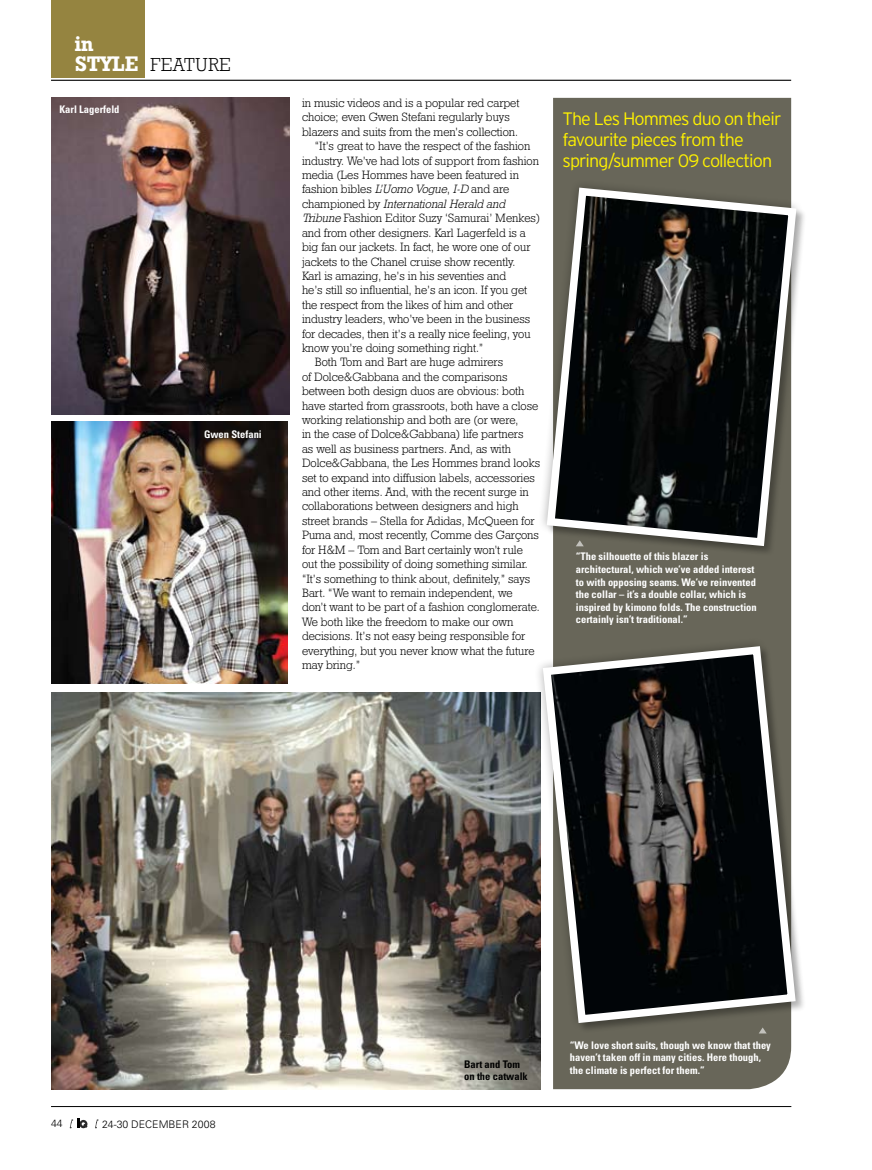
<style>
.page{position:relative;width:872px;height:1170px;background:#fff}
.page>*{position:absolute;margin:0;border:0;box-sizing:border-box;transform-origin:0 0}
.t1{font:21px/19.5px "Geometric Slab 712 BT Bold A";color:#fff}
.t2{font:18.75px "Geometric Slab 712 BT Light A";color:#000}
.t3{font:300 18px/21px "Interstate";letter-spacing:-.05em;color:#fff200}
.t4{font:12px "Geometric Slab 712 BT Light A";color:#000}
.t5{font:italic 12px "Geometric Slab 712 BT Light A";color:#000}
.t6{font:700 condensed 10.5px/12.6px "Univers";color:#fff}
.t7{font:700 condensed 10.5px/12.6px "Univers";color:#000}
.t8{font:300 10.5px "Univers";color:#000}
.s1{font-style:italic}
.s2{font-style:normal}
</style>
<div class="page">
<div style="left:553px;top:98px;width:238px;height:991px;background:#686659"></div>
<hr style="left:51px;top:1106px;width:740px;height:1px;background:#000">
<hr style="left:51px;top:80px;width:740px;height:1px;background:#000">
<svg style="left:70px;top:1118px;width:18px;height:10px"></svg>
<svg style="left:95px;top:1119px;width:3px;height:9px"></svg>
<div style="left:51px;top:0;width:94px;height:78px;background:#958440"></div>
<img style="left:51px;top:421px;width:237px;height:263px">
<img style="left:51px;top:692px;width:489px;height:397px">
<img style="left:51px;top:98px;width:238px;height:316px">
<svg style="left:553px;top:177px;width:251px;height:387px;fill:#686659"></svg>
<svg style="left:542px;top:183px;width:258px;height:367px;background:#414240"></svg>
<svg style="left:532px;top:634px;width:272px;height:405px;fill:#686659"></svg>
<svg style="left:539px;top:642px;width:260px;height:385px;background:#464543"></svg>
<svg style="left:576px;top:540px;width:8px;height:6px"></svg>
<svg style="left:758px;top:1027px;width:8px;height:6px"></svg>
<h1 class="t1" style="left:75px;top:34px;width:65px">in<br>STYLE</h1>
<h2 class="t2" style="left:150px;top:53px;width:83px">FEATURE</h2>
<p class="t6" style="left:59px;top:103px;width:62px">Karl Lagerfeld</p>
<p class="t6" style="left:204px;top:428px;width:59px">Gwen Stefani</p>
<p class="t4" style="left:302px;top:95px;width:219px">in music videos and is a popular red carpet</p>
<p class="t4" style="left:302px;top:110px;width:209px">choice; even Gwen Stefani regularly buys</p>
<p class="t4" style="left:302px;top:124px;width:218px">blazers and suits from the men’s collection.</p>
<p class="t4" style="left:315px;top:139px;width:217px">“It’s great to have the respect of the fashion</p>
<p class="t4" style="left:302px;top:153px;width:239px">industry. We’ve had lots of support from fashion</p>
<p class="t4" style="left:302px;top:167px;width:218px">media (Les Hommes have been featured in</p>
<p class="t4" style="left:302px;top:182px;width:209px">fashion bibles <span class="s1">L’Uomo Vogue</span>, <span class="s1">I-D</span> and are</p>
<p class="t5" style="left:302px;top:196px;width:208px"><span class="s2">c h a m p i o n e d b y</span> InternationalHerald and</p>
<p class="t4" style="left:302px;top:211px;width:240px"><span class="s1">Tribune</span> Fashion Editor Suzy ‘Samurai’ Menkes)</p>
<p class="t4" style="left:302px;top:225px;width:225px">and from other designers. Karl Lagerfeld is a</p>
<p class="t4" style="left:302px;top:239px;width:230px">big fan our jackets. In fact, he wore one of our</p>
<p class="t4" style="left:302px;top:254px;width:215px">jackets to the Chanel cruise show recently.</p>
<p class="t4" style="left:302px;top:268px;width:206px">Karl is amazing, he’s in his seventies and</p>
<p class="t4" style="left:302px;top:283px;width:227px">he’s still so influential, he’s an icon. If you get</p>
<p class="t4" style="left:302px;top:297px;width:213px">the respect from the likes of him and other</p>
<p class="t4" style="left:302px;top:311px;width:230px">industry leaders, who’ve been in the business</p>
<p class="t4" style="left:302px;top:326px;width:230px">for decades, then it’s a really nice feeling, you</p>
<p class="t4" style="left:302px;top:340px;width:183px">know you’re doing something right.”</p>
<p class="t4" style="left:315px;top:355px;width:190px">Both Tom and Bart are huge admirers</p>
<p class="t4" style="left:302px;top:369px;width:207px">of Dolce&amp;Gabbana and the comparisons</p>
<p class="t4" style="left:302px;top:383px;width:224px">between both design duos are obvious: both</p>
<p class="t4" style="left:302px;top:398px;width:238px">have started from grassroots, both have a close</p>
<p class="t4" style="left:302px;top:412px;width:218px">working relationship and both are (or were,</p>
<p class="t4" style="left:302px;top:427px;width:223px">in the case of Dolce&amp;Gabbana) life partners</p>
<p class="t4" style="left:302px;top:441px;width:210px">as well as business partners. And, as with</p>
<p class="t4" style="left:302px;top:455px;width:240px">Dolce&amp;Gabbana, the Les Hommes brand looks</p>
<p class="t4" style="left:302px;top:470px;width:234px">set to expand into diffusion labels, accessories</p>
<p class="t4" style="left:302px;top:484px;width:228px">and other items. And, with the recent surge in</p>
<p class="t4" style="left:302px;top:499px;width:218px">collaborations between designers and high</p>
<p class="t4" style="left:302px;top:513px;width:234px">street brands – Stella for Adidas, McQueen for</p>
<p class="t4" style="left:302px;top:527px;width:238px">Puma and, most recently, Comme des Garçons</p>
<p class="t4" style="left:302px;top:542px;width:222px">for H&amp;M – Tom and Bart certainly won’t rule</p>
<p class="t4" style="left:302px;top:556px;width:227px">out the possibility of doing something similar.</p>
<p class="t4" style="left:302px;top:571px;width:230px">“It’s something to think about, definitely,” says</p>
<p class="t4" style="left:302px;top:585px;width:212px">Bart. “We want to remain independent, we</p>
<p class="t4" style="left:302px;top:599px;width:239px">don’t want to be part of a fashion conglomerate.</p>
<p class="t4" style="left:302px;top:614px;width:213px">We both like the freedom to make our own</p>
<p class="t4" style="left:302px;top:628px;width:225px">decisions. It’s not easy being responsible for</p>
<p class="t4" style="left:302px;top:643px;width:234px">everything, but you never know what the future</p>
<p class="t4" style="left:302px;top:657px;width:60px">may bring.”</p>
<h3 class="t3" style="left:562px;top:108px;width:220px">The Les Hommes duo on their favourite pieces from the spring/summer 09 collection</h3>
<p class="t6" style="left:576px;top:550px;width:182px">“The silhouette of this blazer is architectural, which we’ve added interest to with opposing seams. We’ve reinvented the collar – it’s a double collar, which is inspired by kimono folds. The construction certainly isn’t traditional.”</p>
<p class="t8" style="left:51px;top:1117px;width:13px">44</p>
<p class="t8" style="left:102px;top:1117px;width:115px">24-30 DECEMBER 2008</p>
<p class="t7" style="left:464px;top:1057px;width:65px">Bart and Tom on the catwalk</p>
<p class="t6" style="left:570px;top:1038px;width:202px">“We love short suits, though we know that they haven’t taken off in many cities. Here though, the climate is perfect for them.”</p>
</div>
